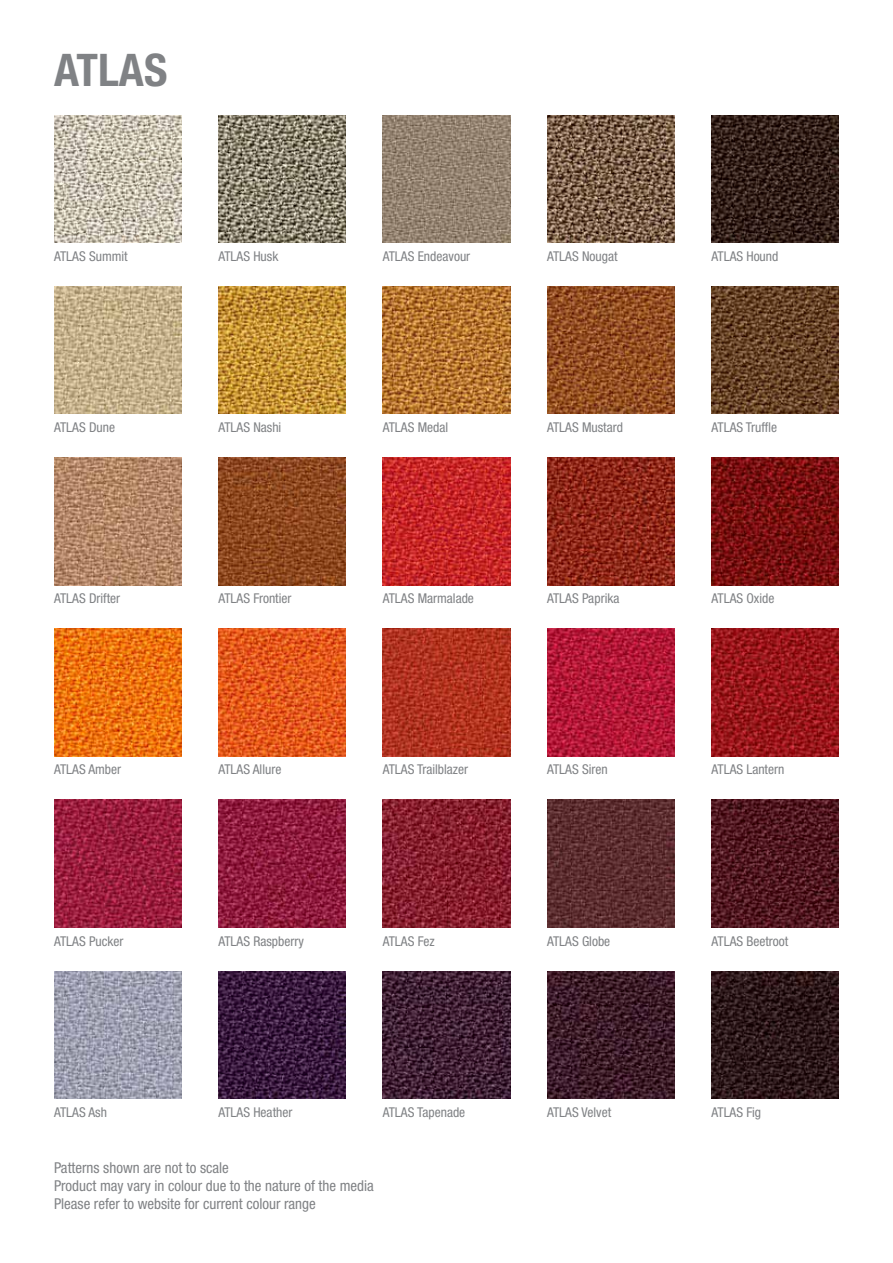
<style>
.page{position:relative;width:893px;height:1263px;background:#fff}
.page>*{position:absolute;margin:0;border:0;box-sizing:border-box;transform-origin:0 0}
.t1{font:700 condensed 45px "Helvetica Neue LT Std";color:#808285}
.t2{font:condensed 15px/18px "Helvetica Neue LT Std";color:#808285}
.t3{font:condensed 13.5px "Helvetica Neue LT Std";color:#808285}
</style>
<div class="page">
<img style="left:54px;top:286px;width:128px;height:128px">
<img style="left:218px;top:286px;width:128px;height:128px">
<img style="left:54px;top:457px;width:128px;height:128px">
<img style="left:54px;top:971px;width:128px;height:128px">
<img style="left:383px;top:286px;width:127px;height:128px">
<img style="left:218px;top:971px;width:128px;height:128px">
<img style="left:547px;top:286px;width:128px;height:128px">
<img style="left:711px;top:286px;width:128px;height:128px">
<img style="left:218px;top:457px;width:128px;height:128px">
<img style="left:383px;top:457px;width:127px;height:128px">
<img style="left:547px;top:457px;width:128px;height:128px">
<img style="left:711px;top:457px;width:128px;height:128px">
<img style="left:218px;top:800px;width:128px;height:127px">
<img style="left:383px;top:800px;width:127px;height:127px">
<img style="left:547px;top:800px;width:128px;height:127px">
<img style="left:711px;top:800px;width:128px;height:127px">
<img style="left:383px;top:971px;width:127px;height:128px">
<img style="left:547px;top:971px;width:128px;height:128px">
<img style="left:711px;top:971px;width:128px;height:128px">
<img style="left:54px;top:800px;width:128px;height:127px">
<img style="left:54px;top:629px;width:128px;height:127px">
<img style="left:218px;top:629px;width:128px;height:127px">
<img style="left:383px;top:629px;width:127px;height:127px">
<img style="left:547px;top:629px;width:128px;height:127px">
<img style="left:711px;top:629px;width:128px;height:127px">
<img style="left:54px;top:115px;width:128px;height:128px">
<img style="left:218px;top:115px;width:128px;height:128px">
<img style="left:547px;top:115px;width:128px;height:128px">
<img style="left:711px;top:115px;width:128px;height:128px">
<img style="left:383px;top:115px;width:127px;height:128px">
<h1 class="t1" style="left:54px;top:43px;width:115px">ATLAS</h1>
<p class="t3" style="left:54px;top:248px;width:75px">ATLAS Summit</p>
<p class="t3" style="left:218px;top:248px;width:61px">ATLAS Husk</p>
<p class="t3" style="left:383px;top:248px;width:89px">ATLAS Endeavour</p>
<p class="t3" style="left:547px;top:248px;width:72px">ATLAS Nougat</p>
<p class="t3" style="left:711px;top:248px;width:68px">ATLAS Hound</p>
<p class="t3" style="left:54px;top:419px;width:62px">ATLAS Dune</p>
<p class="t3" style="left:218px;top:419px;width:64px">ATLAS Nashi</p>
<p class="t3" style="left:383px;top:419px;width:67px">ATLAS Medal</p>
<p class="t3" style="left:547px;top:419px;width:77px">ATLAS Mustard</p>
<p class="t3" style="left:711px;top:419px;width:67px">ATLAS Truffle</p>
<p class="t3" style="left:54px;top:591px;width:68px">ATLAS Drifter</p>
<p class="t3" style="left:218px;top:591px;width:75px">ATLAS Frontier</p>
<p class="t3" style="left:383px;top:591px;width:93px">ATLAS Marmalade</p>
<p class="t3" style="left:547px;top:591px;width:74px">ATLAS Paprika</p>
<p class="t3" style="left:711px;top:591px;width:64px">ATLAS Oxide</p>
<p class="t3" style="left:54px;top:762px;width:69px">ATLAS Amber</p>
<p class="t3" style="left:218px;top:762px;width:64px">ATLAS Allure</p>
<p class="t3" style="left:383px;top:762px;width:87px">ATLAS Trailblazer</p>
<p class="t3" style="left:547px;top:762px;width:62px">ATLAS Siren</p>
<p class="t3" style="left:711px;top:762px;width:74px">ATLAS Lantern</p>
<p class="t3" style="left:54px;top:933px;width:71px">ATLAS Pucker</p>
<p class="t3" style="left:218px;top:933px;width:87px">ATLAS Raspberry</p>
<p class="t3" style="left:383px;top:933px;width:53px">ATLAS Fez</p>
<p class="t3" style="left:547px;top:933px;width:65px">ATLAS Globe</p>
<p class="t3" style="left:711px;top:933px;width:78px">ATLAS Beetroot</p>
<p class="t3" style="left:54px;top:1104px;width:54px">ATLAS Ash</p>
<p class="t3" style="left:218px;top:1104px;width:76px">ATLAS Heather</p>
<p class="t3" style="left:383px;top:1104px;width:84px">ATLAS Tapenade</p>
<p class="t3" style="left:547px;top:1104px;width:66px">ATLAS Velvet</p>
<p class="t3" style="left:711px;top:1104px;width:51px">ATLAS Fig</p>
<p class="t2" style="left:54px;top:1158px;width:321px">Patterns shown are not to scale<br>Product may vary in colour due to the nature of the media<br>Please refer to website for current colour range</p>
</div>
